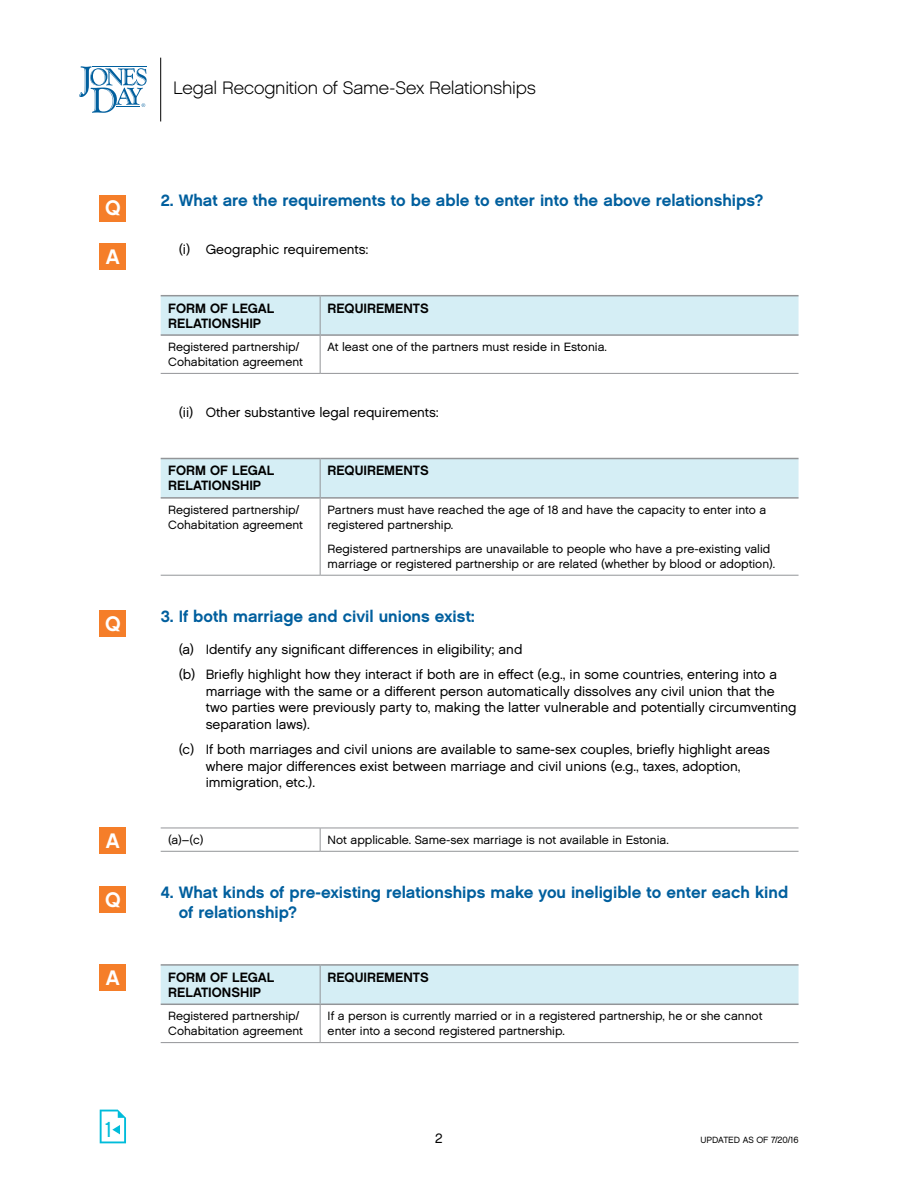
<style>
.page{position:relative;width:918px;height:1188px;background:#fff}
.page>*{position:absolute;margin:0;border:0;box-sizing:border-box;transform-origin:0 0}
.t1{font:21.75px "Chalet London Nineteen Sixty";color:#00bcda}
.t2{font:21px "Chalet New York Nineteen Sixty";color:#fff}
.t3{font:18px "Chalet English Channel";letter-spacing:-.01em;color:#000}
.t4{font:16.5px/19.5px "Chalet New York Nineteen Sixty";color:#005f9e}
.Lettered_List_WL_No{font:13.5px/16.5px "Chalet London Nineteen Sixty";color:#000}
.TBL_HEAD_B{font:13.5px/15px "Chalet New York Nineteen Sixty";color:#000}
.TBL_BC{font:12px/15px "Chalet London Nineteen Sixty";color:#000}
.t5{font:9px "Chalet London Nineteen Sixty";color:#000}
</style>
<div class="page">
<div style="left:161px;top:296px;width:638px;height:38px;background:#d5eef5"></div>
<hr style="left:161px;top:373px;width:159px;height:1px;background:#939598">
<hr style="left:320px;top:336px;width:1px;height:37px;background:#939598">
<hr style="left:320px;top:373px;width:479px;height:1px;background:#939598">
<hr style="left:161px;top:295px;width:159px;height:1px;background:#939598">
<hr style="left:161px;top:334px;width:159px;height:2px;background:#939598">
<hr style="left:320px;top:295px;width:479px;height:1px;background:#939598">
<hr style="left:320px;top:334px;width:479px;height:2px;background:#939598">
<hr style="left:320px;top:296px;width:1px;height:38px;background:#939598">
<div style="left:161px;top:459px;width:638px;height:38px;background:#d5eef5"></div>
<hr style="left:161px;top:575px;width:159px;height:1px;background:#939598">
<hr style="left:320px;top:499px;width:1px;height:76px;background:#939598">
<hr style="left:320px;top:575px;width:479px;height:1px;background:#939598">
<hr style="left:161px;top:458px;width:159px;height:1px;background:#939598">
<hr style="left:161px;top:497px;width:159px;height:2px;background:#939598">
<hr style="left:320px;top:458px;width:479px;height:1px;background:#939598">
<hr style="left:320px;top:497px;width:479px;height:2px;background:#939598">
<hr style="left:320px;top:459px;width:1px;height:38px;background:#939598">
<hr style="left:161px;top:828px;width:159px;height:1px;background:#939598">
<hr style="left:161px;top:851px;width:159px;height:1px;background:#939598">
<hr style="left:320px;top:828px;width:479px;height:1px;background:#939598">
<svg style="left:320px;top:828px;width:1px;height:23px"></svg>
<hr style="left:320px;top:851px;width:479px;height:1px;background:#939598">
<div style="left:161px;top:966px;width:638px;height:38px;background:#d5eef5"></div>
<hr style="left:161px;top:1042px;width:159px;height:1px;background:#939598">
<hr style="left:320px;top:1005px;width:1px;height:37px;background:#939598">
<hr style="left:320px;top:1042px;width:479px;height:1px;background:#939598">
<hr style="left:320px;top:964px;width:479px;height:2px;background:#939598">
<hr style="left:320px;top:1004px;width:479px;height:1px;background:#939598">
<hr style="left:161px;top:964px;width:159px;height:2px;background:#939598">
<hr style="left:161px;top:1004px;width:159px;height:1px;background:#939598">
<hr style="left:320px;top:966px;width:1px;height:38px;background:#939598">
<div style="left:100px;top:195px;width:26px;height:26px;background:#f57e29"></div>
<div style="left:100px;top:244px;width:26px;height:26px;background:#f57e29"></div>
<div style="left:100px;top:611px;width:26px;height:26px;background:#f57e29"></div>
<div style="left:100px;top:828px;width:26px;height:26px;background:#f57e29"></div>
<div style="left:100px;top:887px;width:26px;height:26px;background:#f57e29"></div>
<div style="left:100px;top:964px;width:26px;height:26px;background:#f57e29"></div>
<hr style="left:160px;top:58px;width:1px;height:63px;background:#000">
<svg style="left:79px;top:66px;width:68px;height:47px"></svg>
<svg style="left:100px;top:1110px;width:26px;height:33px"></svg>
<p class="t2" style="left:105px;top:195px;width:17px">Q</p>
<p class="t2" style="left:106px;top:244px;width:16px">A</p>
<p class="t2" style="left:105px;top:611px;width:17px">Q</p>
<p class="t2" style="left:106px;top:828px;width:16px">A</p>
<p class="t2" style="left:105px;top:887px;width:17px">Q</p>
<p class="t2" style="left:106px;top:965px;width:16px">A</p>
<p class="t1" style="left:105px;top:1116px;width:9px">1</p>
<p class="t3" style="left:173px;top:77px;width:364px">Legal Recognition of Same-Sex Relationships</p>
<p class="t4" style="left:161px;top:191px;width:604px">2. What are the requirements to be able to enter into the above relationships?</p>
<p class="Lettered_List_WL_No" style="left:179px;top:241px;width:191px">(i) Geographic requirements:</p>
<p class="TBL_HEAD_B" style="left:168px;top:300px;width:108px">FORM OF LEGAL<br>RELATIONSHIP</p>
<p class="TBL_HEAD_B" style="left:328px;top:300px;width:103px">REQUIREMENTS</p>
<p class="TBL_BC" style="left:168px;top:339px;width:136px">Registered partnership/<br>Cohabitation agreement</p>
<p class="TBL_BC" style="left:328px;top:339px;width:281px">At least one of the partners must reside in Estonia.</p>
<p class="Lettered_List_WL_No" style="left:179px;top:404px;width:262px">(ii) Other substantive legal requirements:</p>
<p class="TBL_HEAD_B" style="left:168px;top:463px;width:108px">FORM OF LEGAL<br>RELATIONSHIP</p>
<p class="TBL_HEAD_B" style="left:328px;top:463px;width:103px">REQUIREMENTS</p>
<p class="TBL_BC" style="left:168px;top:502px;width:136px">Registered partnership/<br>Cohabitation agreement</p>
<p class="TBL_BC" style="left:328px;top:502px;width:440px">Partners must have reached the age of 18 and have the capacity to enter into a registered partnership.</p>
<p class="TBL_BC" style="left:328px;top:541px;width:449px">Registered partnerships are unavailable to people who have a pre-existing valid marriage or registered partnership or are related (whether by blood or adoption).</p>
<p class="t4" style="left:161px;top:607px;width:316px">3. If both marriage and civil unions exist:</p>
<p class="Lettered_List_WL_No" style="left:179px;top:641px;width:345px">(a) Identify any significant differences in eligibility; and</p>
<p class="Lettered_List_WL_No" style="left:206px;top:666px;width:592px;text-indent:-27px">(b) Briefly highlight how they interact if both are in effect (e.g., in some countries, entering into a marriage with the same or a different person automatically dissolves any civil union that the two parties were previously party to, making the latter vulnerable and potentially circumventing separation laws).</p>
<p class="Lettered_List_WL_No" style="left:206px;top:741px;width:566px;text-indent:-27px">(c) If both marriages and civil unions are available to same-sex couples, briefly highlight areas where major differences exist between marriage and civil unions (e.g., taxes, adoption, immigration, etc.).</p>
<p class="TBL_BC" style="left:168px;top:832px;width:37px">(a)–(c)</p>
<p class="TBL_BC" style="left:328px;top:832px;width:343px">Not applicable. Same-sex marriage is not available in Estonia.</p>
<p class="t4" style="left:179px;top:883px;width:611px;text-indent:-18px">4. What kinds of pre-existing relationships make you ineligible to enter each kind of relationship?</p>
<p class="TBL_HEAD_B" style="left:168px;top:970px;width:108px">FORM OF LEGAL<br>RELATIONSHIP</p>
<p class="TBL_HEAD_B" style="left:328px;top:970px;width:103px">REQUIREMENTS</p>
<p class="TBL_BC" style="left:168px;top:1008px;width:136px">Registered partnership/<br>Cohabitation agreement</p>
<p class="TBL_BC" style="left:328px;top:1008px;width:436px">If a person is currently married or in a registered partnership, he or she cannot enter into a second registered partnership.</p>
<p class="Lettered_List_WL_No" style="left:435px;top:1130px;width:9px">2</p>
<p class="t5" style="left:701px;top:1135px;width:99px">UPDATED AS OF 7/20/16</p>
</div>
